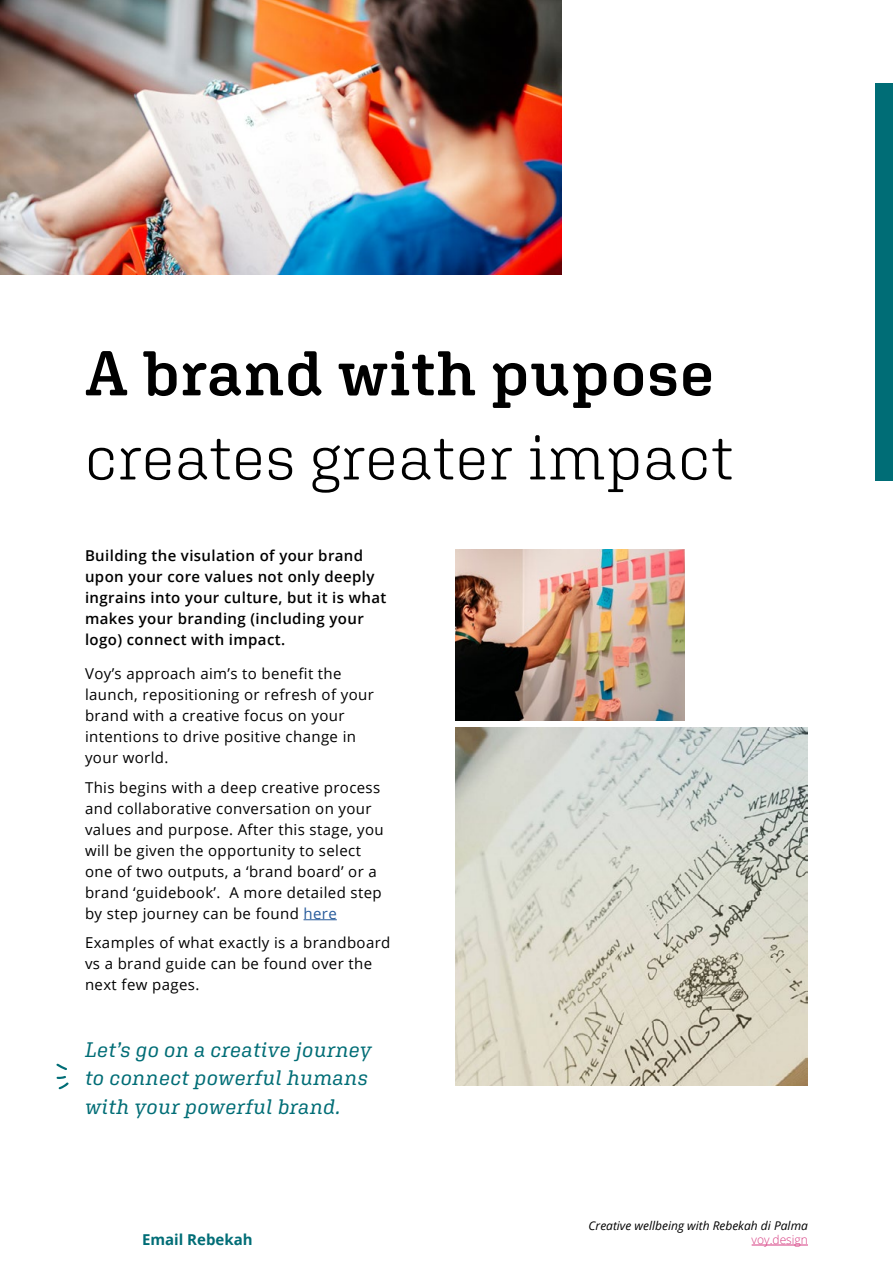
<style>
.page{position:relative;width:893px;height:1263px;background:#fff}
.page>*{position:absolute;margin:0;border:0;box-sizing:border-box;transform-origin:0 0}
.t1{font:300 63px "Aglet Slab";letter-spacing:.015em;color:#000}
.t2{font:600 63px "Aglet Slab";letter-spacing:.02em;color:#000}
.t3{font:italic 21px/28.5px "Aglet Slab";letter-spacing:.02em;color:#006d76}
.t4{font:15px/21px "Open Sans";letter-spacing:.025em;color:#000}
.t5{font:600 15px/21px "Open Sans";letter-spacing:.025em;color:#000}
.t6{font:700 15px "Open Sans";color:#006d76}
.t7{font:italic 12px "Open Sans";color:#000}
.t8{font:300 12px "Open Sans";color:#d63a80}
.s1{color:#275b9b}
</style>
<div class="page">
<hr style="left:752px;top:1245px;width:56px;height:1px;background:#d63a80">
<hr style="left:304px;top:919px;width:33px;height:1px;background:#275b9b">
<div style="left:876px;top:83px;width:17px;height:397px;background:#006d76"></div>
<img style="left:455px;top:728px;width:353px;height:357px">
<img style="left:455px;top:549px;width:230px;height:172px">
<img style="left:0;top:0;width:561px;height:274px">
<svg style="left:57px;top:1076px;width:12px;height:13px"></svg>
<svg style="left:56px;top:1063px;width:11px;height:7px"></svg>
<h1 class="t2" style="left:85px;top:335px;width:631px">A brand with pupose</h1>
<h1 class="t1" style="left:85px;top:421px;width:649px">creates greater impact</h1>
<p class="t5" style="left:85px;top:544px;width:303px">Building the visulation of your brand upon your core values not only deeply ingrains into your culture, but it is what makes your branding (including your logo) connect with impact.</p>
<p class="t4" style="left:85px;top:663px;width:290px">Voy’s approach aim’s to benefit the launch, repositioning or refresh of your brand with a creative focus on your intentions to drive positive change in your world.</p>
<p class="t4" style="left:85px;top:776px;width:300px">This begins with a deep creative process and collaborative conversation on your values and purpose. After this stage, you will be given the opportunity to select one of two outputs, a ‘brand board’ or a brand ‘guidebook’. A more detailed step by step journey can be found <span class="s1">here</span></p>
<p class="t4" style="left:85px;top:932px;width:307px">Examples of what exactly is a brandboard vs a brand guide can be found over the next few pages.</p>
<h2 class="t3" style="left:85px;top:1035px;width:288px">Let’s go on a creative journey to connect powerful humans with your powerful brand.</h2>
<p class="t6" style="left:142px;top:1229px;width:112px">Email Rebekah</p>
<p class="t7" style="left:589px;top:1217px;width:221px">Creative wellbeing with Rebekah di Palma</p>
<p class="t8" style="left:752px;top:1231px;width:58px">voy.design</p>
</div>
